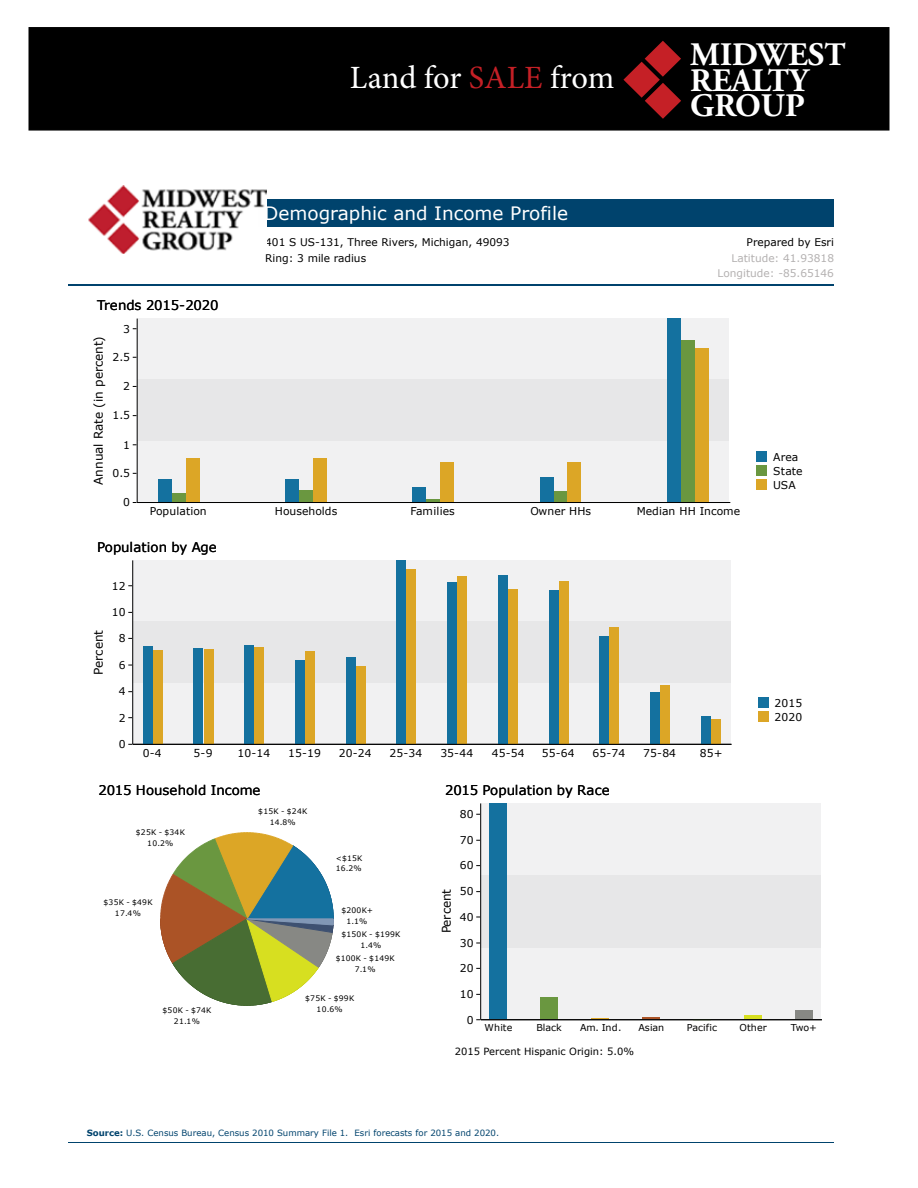
<style>
.page{position:relative;width:918px;height:1188px;background:#fff}
.page>*{position:absolute;margin:0;border:0;box-sizing:border-box;transform-origin:0 0}
.t1{font:700 32.85px/25.7px "Adobe Garamond Pro";color:#fff}
.t2{font:32.55px "Minion Pro";color:#fff}
.t3{font:18.45px "Verdana";color:#fff}
.t4{font:13.35px "Verdana";letter-spacing:-.005em;color:#000}
.t5{font:12px "Verdana";letter-spacing:-.01em;color:#000}
.t6{font:10.8px/14px "Verdana";letter-spacing:.01em;color:#000}
.t7{font:10.5px "Verdana";color:#000}
.t8{font:10.5px/15.1px "Verdana";color:#b4b1b1;text-align:right}
.t9{font:9.9px "Verdana";color:#000}
.t10{font:9.45px "Verdana";color:#000}
.t11{font:8.55px "Verdana";color:#00436d}
.t12{font:7.65px/10.8px "Verdana";letter-spacing:.03em;color:#000;text-align:center}
.s1{color:#c52026}
.s2{font-weight:700}
</style>
<div class="page">
<div style="left:28px;top:27px;width:862px;height:104px;background:#000;border:2px solid #000"></div>
<svg style="left:623px;top:41px;width:58px;height:78px"></svg>
<div style="left:258px;top:199px;width:576px;height:28px;background:#00436d"></div>
<img style="left:89px;top:185px;width:177px;height:69px">
<hr style="left:68px;top:284px;width:765px;height:1px;background:#00436d">
<div style="left:757px;top:451px;width:10px;height:11px;background:#14719f"></div>
<div style="left:757px;top:465px;width:10px;height:11px;background:#6a9740"></div>
<div style="left:757px;top:479px;width:10px;height:11px;background:#dca626"></div>
<img style="left:138px;top:319px;width:591px;height:183px">
<hr style="left:137px;top:319px;width:1px;height:184px;background:#000">
<div style="left:158px;top:479px;width:13px;height:23px;background:#14719f"></div>
<div style="left:286px;top:479px;width:13px;height:23px;background:#14719f"></div>
<div style="left:412px;top:487px;width:14px;height:15px;background:#14719f"></div>
<div style="left:540px;top:477px;width:13px;height:25px;background:#14719f"></div>
<div style="left:667px;top:319px;width:14px;height:183px;background:#14719f"></div>
<div style="left:172px;top:494px;width:13px;height:8px;background:#6a9740"></div>
<div style="left:300px;top:490px;width:13px;height:12px;background:#6a9740"></div>
<hr style="left:426px;top:499px;width:14px;height:3px;background:#6a9740">
<div style="left:554px;top:492px;width:13px;height:10px;background:#6a9740"></div>
<div style="left:681px;top:341px;width:14px;height:161px;background:#6a9740"></div>
<div style="left:186px;top:459px;width:13px;height:43px;background:#dca626"></div>
<div style="left:313px;top:458px;width:14px;height:44px;background:#dca626"></div>
<div style="left:440px;top:463px;width:14px;height:39px;background:#dca626"></div>
<div style="left:568px;top:462px;width:13px;height:40px;background:#dca626"></div>
<div style="left:695px;top:348px;width:14px;height:154px;background:#dca626"></div>
<hr style="left:137px;top:502px;width:593px;height:1px;background:#000">
<div style="left:758px;top:697px;width:10px;height:11px;background:#14719f"></div>
<div style="left:758px;top:711px;width:10px;height:11px;background:#dca626"></div>
<img style="left:133px;top:560px;width:597px;height:184px">
<hr style="left:132px;top:560px;width:1px;height:184px;background:#000">
<div style="left:143px;top:647px;width:9px;height:97px;background:#14719f"></div>
<div style="left:194px;top:648px;width:9px;height:96px;background:#14719f"></div>
<div style="left:244px;top:645px;width:10px;height:99px;background:#14719f"></div>
<div style="left:295px;top:661px;width:10px;height:83px;background:#14719f"></div>
<div style="left:346px;top:657px;width:9px;height:87px;background:#14719f"></div>
<div style="left:397px;top:560px;width:9px;height:184px;background:#14719f"></div>
<div style="left:447px;top:582px;width:10px;height:162px;background:#14719f"></div>
<div style="left:498px;top:576px;width:10px;height:168px;background:#14719f"></div>
<div style="left:549px;top:590px;width:9px;height:154px;background:#14719f"></div>
<div style="left:600px;top:636px;width:9px;height:108px;background:#14719f"></div>
<div style="left:650px;top:692px;width:10px;height:52px;background:#14719f"></div>
<div style="left:701px;top:716px;width:10px;height:28px;background:#14719f"></div>
<div style="left:153px;top:650px;width:10px;height:94px;background:#dca626"></div>
<div style="left:204px;top:649px;width:9px;height:95px;background:#dca626"></div>
<div style="left:255px;top:647px;width:9px;height:97px;background:#dca626"></div>
<div style="left:305px;top:651px;width:10px;height:93px;background:#dca626"></div>
<div style="left:356px;top:666px;width:10px;height:78px;background:#dca626"></div>
<div style="left:407px;top:569px;width:9px;height:175px;background:#dca626"></div>
<div style="left:457px;top:576px;width:10px;height:168px;background:#dca626"></div>
<div style="left:508px;top:589px;width:10px;height:155px;background:#dca626"></div>
<div style="left:559px;top:581px;width:9px;height:163px;background:#dca626"></div>
<div style="left:610px;top:627px;width:9px;height:117px;background:#dca626"></div>
<div style="left:660px;top:685px;width:10px;height:59px;background:#dca626"></div>
<div style="left:711px;top:720px;width:10px;height:24px;background:#dca626"></div>
<hr style="left:133px;top:744px;width:598px;height:1px;background:#000">
<svg style="left:160px;top:832px;width:174px;height:174px"></svg>
<hr style="left:247px;top:919px;width:86px;height:1px;background:#8298b6">
<img style="left:481px;top:803px;width:340px;height:216px">
<hr style="left:480px;top:803px;width:1px;height:217px;background:#000">
<div style="left:490px;top:803px;width:17px;height:216px;background:#14719f"></div>
<div style="left:540px;top:998px;width:17px;height:21px;background:#6a9740"></div>
<svg style="left:592px;top:1018px;width:17px;height:1px"></svg>
<svg style="left:642px;top:1017px;width:18px;height:2px"></svg>
<hr style="left:745px;top:1015px;width:17px;height:4px;background:#d7df20">
<div style="left:795px;top:1010px;width:17px;height:9px;background:#878884"></div>
<hr style="left:481px;top:1019px;width:341px;height:1px;background:#000">
<h2 class="t2" style="left:350px;top:56px;width:266px">Land for <span class="s1">SALE</span> from</h2>
<h1 class="t1" style="left:690px;top:42px;width:157px">MIDWEST<br>REALTY<br>GROUP</h1>
<h3 class="t3" style="left:264px;top:201px;width:305px">Demographic and Income Profile</h3>
<p class="t7" style="left:265px;top:235px;width:246px">401 S US-131, Three Rivers, Michigan, 49093</p>
<p class="t7" style="left:747px;top:235px;width:89px">Prepared by Esri</p>
<p class="t7" style="left:265px;top:251px;width:102px">Ring: 3 mile radius</p>
<p class="t8" style="left:718px;top:250px;width:118px">Latitude: 41.93818<br>Longitude: -85.65146</p>
<p class="t4" style="left:97px;top:296px;width:123px">Trends 2015-2020</p>
<p class="t5" style="left:90px;top:485px;width:150px;rotate:-90deg">Annual Rate (in percent)</p>
<p class="t6" style="left:123px;top:322px;width:8px">3</p>
<p class="t6" style="left:112px;top:350px;width:19px">2.5</p>
<p class="t6" style="left:123px;top:379px;width:8px">2</p>
<p class="t6" style="left:112px;top:408px;width:19px">1.5</p>
<p class="t6" style="left:123px;top:438px;width:8px">1</p>
<p class="t6" style="left:112px;top:466px;width:19px">0.5</p>
<p class="t6" style="left:123px;top:495px;width:8px">0</p>
<p class="t6" style="left:150px;top:504px;width:58px">Population</p>
<p class="t6" style="left:275px;top:504px;width:64px">Households</p>
<p class="t6" style="left:411px;top:504px;width:46px">Families</p>
<p class="t6" style="left:530px;top:504px;width:62px">Owner HHs</p>
<p class="t6" style="left:637px;top:504px;width:105px">Median HH Income</p>
<p class="t4" style="left:97px;top:537px;width:121px">Population by Age</p>
<p class="t6" style="left:112px;top:579px;width:15px">12</p>
<p class="t6" style="left:112px;top:605px;width:15px">10</p>
<p class="t6" style="left:119px;top:631px;width:8px">8</p>
<p class="t6" style="left:119px;top:658px;width:8px">6</p>
<p class="t6" style="left:119px;top:684px;width:8px">4</p>
<p class="t6" style="left:119px;top:710px;width:8px">2</p>
<p class="t6" style="left:119px;top:737px;width:8px">0</p>
<p class="t5" style="left:90px;top:675px;width:46px;rotate:-90deg">Percent</p>
<p class="t6" style="left:143px;top:746px;width:20px">0-4</p>
<p class="t6" style="left:194px;top:746px;width:20px">5-9</p>
<p class="t6" style="left:237px;top:746px;width:34px">10-14</p>
<p class="t6" style="left:288px;top:746px;width:34px">15-19</p>
<p class="t6" style="left:339px;top:746px;width:34px">20-24</p>
<p class="t6" style="left:390px;top:746px;width:34px">25-34</p>
<p class="t6" style="left:440px;top:746px;width:34px">35-44</p>
<p class="t6" style="left:492px;top:746px;width:34px">45-54</p>
<p class="t6" style="left:542px;top:746px;width:34px">55-64</p>
<p class="t6" style="left:593px;top:746px;width:34px">65-74</p>
<p class="t6" style="left:643px;top:746px;width:34px">75-84</p>
<p class="t6" style="left:700px;top:746px;width:24px">85+</p>
<p class="t4" style="left:98px;top:781px;width:164px">2015 Household Income</p>
<p class="t4" style="left:445px;top:781px;width:166px">2015 Population by Race</p>
<p class="t6" style="left:773px;top:450px;width:31px">Area<br>State<br>USA</p>
<p class="t6" style="left:775px;top:696px;width:29px">2015<br>2020</p>
<p class="t12" style="left:136px;top:827px;width:51px">$25K - $34K<br>10.2%</p>
<p class="t12" style="left:104px;top:897px;width:51px">$35K - $49K<br>17.4%</p>
<p class="t12" style="left:163px;top:1005px;width:51px">$50K - $74K<br>21.1%</p>
<p class="t12" style="left:258px;top:806px;width:51px">$15K - $24K<br>14.8%</p>
<p class="t12" style="left:336px;top:852px;width:28px;text-align:left">&lt;$15K<br>16.2%</p>
<p class="t12" style="left:341px;top:905px;width:33px">$200K+<br>1.1%</p>
<p class="t12" style="left:341px;top:929px;width:61px">$150K - $199K<br>1.4%</p>
<p class="t12" style="left:336px;top:953px;width:61px">$100K - $149K<br>7.1%</p>
<p class="t12" style="left:305px;top:993px;width:51px">$75K - $99K<br>10.6%</p>
<p class="t6" style="left:460px;top:807px;width:15px">80</p>
<p class="t6" style="left:460px;top:833px;width:15px">70</p>
<p class="t6" style="left:460px;top:858px;width:15px">60</p>
<p class="t6" style="left:460px;top:884px;width:15px">50</p>
<p class="t6" style="left:460px;top:910px;width:15px">40</p>
<p class="t6" style="left:460px;top:936px;width:15px">30</p>
<p class="t6" style="left:460px;top:961px;width:15px">20</p>
<p class="t6" style="left:460px;top:987px;width:15px">10</p>
<p class="t6" style="left:467px;top:1013px;width:8px">0</p>
<p class="t5" style="left:438px;top:933px;width:46px;rotate:-90deg">Percent</p>
<p class="t10" style="left:485px;top:1021px;width:29px">White</p>
<p class="t10" style="left:537px;top:1021px;width:27px">Black</p>
<p class="t10" style="left:580px;top:1021px;width:43px">Am. Ind.</p>
<p class="t10" style="left:639px;top:1021px;width:27px">Asian</p>
<p class="t10" style="left:687px;top:1021px;width:32px">Pacific</p>
<p class="t10" style="left:739px;top:1021px;width:29px">Other</p>
<p class="t10" style="left:791px;top:1021px;width:28px">Two+</p>
<p class="t9" style="left:455px;top:1045px;width:181px">2015 Percent Hispanic Origin: 5.0%</p>
<p class="t11" style="left:87px;top:1127px;width:414px"><span class="s2">Source:</span> U.S. Census Bureau, Census 2010 Summary File 1. Esri forecasts for 2015 and 2020.</p>
</div>
